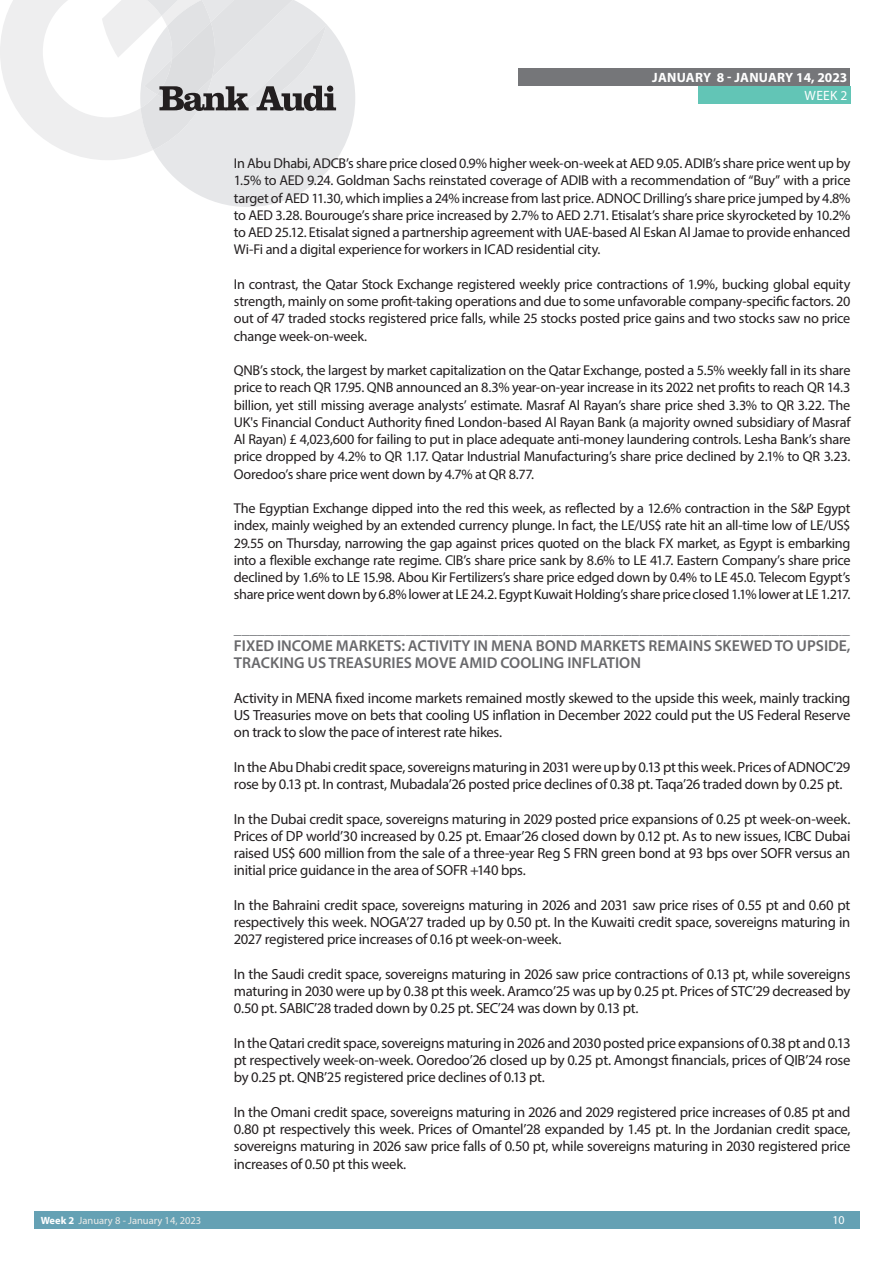
<style>
.page{position:relative;width:893px;height:1263px;background:#fff}
.page>*{position:absolute;margin:0;border:0;box-sizing:border-box;transform-origin:0 0}
.t1{font:600 15.75px/17.2px "Myriad Pro";color:#69696c}
.t2{font:15.6px "Myriad Pro";color:#707276}
.t3{font:14.7px/17.2px "Myriad Pro";letter-spacing:-.02em;color:#231f20;text-align:justify}
.t4{font:14.25px/17.2px "Myriad Pro";letter-spacing:-.02em;color:#231f20;text-align:justify}
.t5{font:700 13.5px "Myriad Pro";letter-spacing:.01em;color:#fff}
.t6{font:13.5px "Myriad Pro";color:#fff}
.t7{font:12px "Myriad Pro";color:#fff}
.t8{font:10.5px "Myriad Pro";color:#ecece9}
.s1{font-weight:700;color:#fff}
</style>
<div class="page">
<div style="left:35px;top:1212px;width:825px;height:17px;background:#65a1b4"></div>
<div style="left:519px;top:68px;width:331px;height:17px;background:#757679"></div>
<div style="left:698px;top:86px;width:152px;height:17px;background:#62c5b6"></div>
<svg style="left:0;top:0;width:355px;height:207px"></svg>
<p class="t8" style="left:41px;top:1214px;width:162px"><span class="s1">Week 2</span> January 8 - January 14, 2023</p>
<p class="t5" style="left:652px;top:68px;width:197px">JANUARY 8 - JANUARY 14, 2023</p>
<p class="t6" style="left:805px;top:87px;width:44px">WEEK 2</p>
<p class="t4" style="left:234px;top:154px;width:618px">In Abu Dhabi, ADCB’s share price closed 0.9% higher week-on-week at AED 9.05. ADIB’s share price went up by 1.5% to AED 9.24. Goldman Sachs reinstated coverage of ADIB with a recommendation of “Buy” with a price target of AED 11.30, which implies a 24% increase from last price. ADNOC Drilling’s share price jumped by 4.8% to AED 3.28. Bourouge’s share price increased by 2.7% to AED 2.71. Etisalat’s share price skyrocketed by 10.2% to AED 25.12. Etisalat signed a partnership agreement with UAE-based Al Eskan Al Jamae to provide enhanced Wi-Fi and a digital experience for workers in ICAD residential city.</p>
<p class="t4" style="left:234px;top:275px;width:618px">In contrast, the Qatar Stock Exchange registered weekly price contractions of 1.9%, bucking global equity strength, mainly on some profit-taking operations and due to some unfavorable company-specific factors. 20 out of 47 traded stocks registered price falls, while 25 stocks posted price gains and two stocks saw no price change week-on-week.</p>
<p class="t4" style="left:234px;top:361px;width:618px">QNB’s stock, the largest by market capitalization on the Qatar Exchange, posted a 5.5% weekly fall in its share price to reach QR 17.95. QNB announced an 8.3% year-on-year increase in its 2022 net profits to reach QR 14.3 billion, yet still missing average analysts’ estimate. Masraf Al Rayan’s share price shed 3.3% to QR 3.22. The UK's Financial Conduct Authority fined London-based Al Rayan Bank (a majority owned subsidiary of Masraf Al Rayan) £ 4,023,600 for failing to put in place adequate anti-money laundering controls. Lesha Bank’s share price dropped by 4.2% to QR 1.17. Qatar Industrial Manufacturing’s share price declined by 2.1% to QR 3.23.<br>Ooredoo’s share price went down by 4.7% at QR 8.77.</p>
<p class="t4" style="left:234px;top:499px;width:618px">The Egyptian Exchange dipped into the red this week, as reflected by a 12.6% contraction in the S&amp;P Egypt index, mainly weighed by an extended currency plunge. In fact, the LE/US$ rate hit an all-time low of LE/US$ 29.55 on Thursday, narrowing the gap against prices quoted on the black FX market, as Egypt is embarking into a flexible exchange rate regime. CIB’s share price sank by 8.6% to LE 41.7. Eastern Company’s share price declined by 1.6% to LE 15.98. Abou Kir Fertilizers’s share price edged down by 0.4% to LE 45.0. Telecom Egypt’s share price went down by 6.8% lower at LE 24.2. Egypt Kuwait Holding’s share price closed 1.1% lower at LE 1.217.</p>
<p class="t2" style="left:234px;top:619px;width:617px">_______________________________________________________________________________</p>
<p class="t1" style="left:234px;top:637px;width:618px">FIXED INCOME MARKETS: ACTIVITY IN MENA BOND MARKETS REMAINS SKEWED TO UPSIDE,<br>TRACKING US TREASURIES MOVE AMID COOLING INFLATION</p>
<p class="t3" style="left:234px;top:689px;width:618px">Activity in MENA fixed income markets remained mostly skewed to the upside this week, mainly tracking US Treasuries move on bets that cooling US inflation in December 2022 could put the US Federal Reserve on track to slow the pace of interest rate hikes.</p>
<p class="t3" style="left:234px;top:758px;width:618px">In the Abu Dhabi credit space, sovereigns maturing in 2031 were up by 0.13 pt this week. Prices of ADNOC’29 rose by 0.13 pt. In contrast, Mubadala’26 posted price declines of 0.38 pt. Taqa’26 traded down by 0.25 pt.</p>
<p class="t3" style="left:234px;top:810px;width:618px">In the Dubai credit space, sovereigns maturing in 2029 posted price expansions of 0.25 pt week-on-week.<br>Prices of DP world’30 increased by 0.25 pt. Emaar’26 closed down by 0.12 pt. As to new issues, ICBC Dubai raised US$ 600 million from the sale of a three-year Reg S FRN green bond at 93 bps over SOFR versus an initial price guidance in the area of SOFR +140 bps.</p>
<p class="t3" style="left:234px;top:896px;width:618px">In the Bahraini credit space, sovereigns maturing in 2026 and 2031 saw price rises of 0.55 pt and 0.60 pt respectively this week. NOGA’27 traded up by 0.50 pt. In the Kuwaiti credit space, sovereigns maturing in 2027 registered price increases of 0.16 pt week-on-week.</p>
<p class="t3" style="left:234px;top:965px;width:618px">In the Saudi credit space, sovereigns maturing in 2026 saw price contractions of 0.13 pt, while sovereigns maturing in 2030 were up by 0.38 pt this week. Aramco’25 was up by 0.25 pt. Prices of STC’29 decreased by 0.50 pt. SABIC’28 traded down by 0.25 pt. SEC’24 was down by 0.13 pt.</p>
<p class="t3" style="left:234px;top:1034px;width:618px">In the Qatari credit space, sovereigns maturing in 2026 and 2030 posted price expansions of 0.38 pt and 0.13 pt respectively week-on-week. Ooredoo’26 closed up by 0.25 pt. Amongst financials, prices of QIB’24 rose by 0.25 pt. QNB’25 registered price declines of 0.13 pt.</p>
<p class="t3" style="left:234px;top:1103px;width:618px">In the Omani credit space, sovereigns maturing in 2026 and 2029 registered price increases of 0.85 pt and 0.80 pt respectively this week. Prices of Omantel’28 expanded by 1.45 pt. In the Jordanian credit space, sovereigns maturing in 2026 saw price falls of 0.50 pt, while sovereigns maturing in 2030 registered price increases of 0.50 pt this week.</p>
<p class="t7" style="left:832px;top:1213px;width:14px">10</p>
</div>
